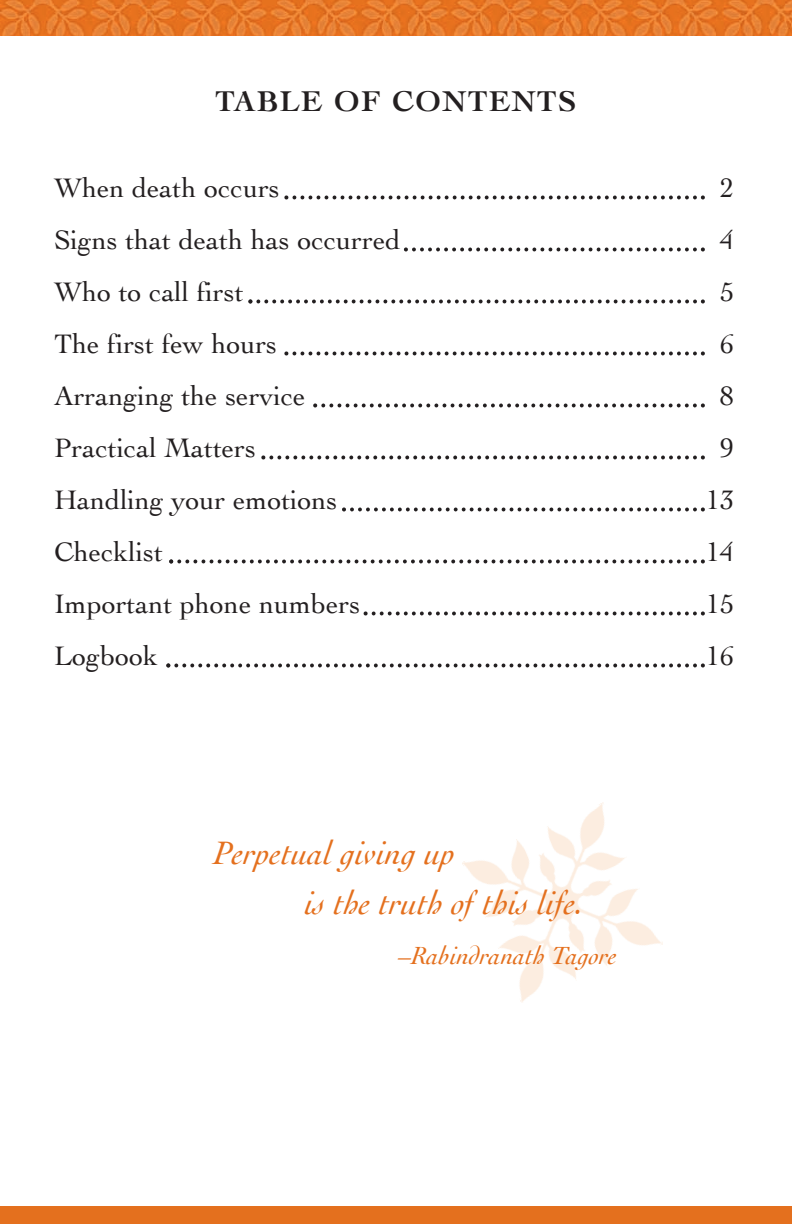
<style>
.page{position:relative;width:792px;height:1224px;background:#fff}
.page>*{position:absolute;margin:0;border:0;box-sizing:border-box;transform-origin:0 0}
.t1{font:italic 34px/50px "Cochin";color:#e4701e}
.t2{font:700 30px "Cochin";letter-spacing:.05em;color:#231f20}
.t3{font:28px "Cochin";color:#231f20}
.t4{font:italic 26px "Cochin";color:#e4701e}
</style>
<div class="page">
<img style="left:463px;top:803px;width:200px;height:199px">
<div style="left:0;top:1206px;width:792px;height:18px;background:#e4701e"></div>
<img style="left:1px;top:0;width:791px;height:36px">
<svg style="left:284px;top:195px;width:421px;height:4px"></svg>
<svg style="left:404px;top:247px;width:301px;height:4px"></svg>
<svg style="left:248px;top:299px;width:457px;height:4px"></svg>
<svg style="left:284px;top:351px;width:421px;height:4px"></svg>
<svg style="left:313px;top:403px;width:392px;height:4px"></svg>
<svg style="left:261px;top:455px;width:444px;height:4px"></svg>
<svg style="left:342px;top:507px;width:363px;height:4px"></svg>
<svg style="left:169px;top:559px;width:536px;height:4px"></svg>
<svg style="left:364px;top:611px;width:341px;height:4px"></svg>
<svg style="left:166px;top:663px;width:539px;height:4px"></svg>
<p class="t2" style="left:216px;top:84px;width:362px">TABLE OF CONTENTS</p>
<p class="t3" style="left:54px;top:172px;width:227px">When death occurs</p>
<p class="t3" style="left:720px;top:172px;width:15px">2</p>
<p class="t3" style="left:54px;top:224px;width:348px">signs that death has occurred</p>
<p class="t3" style="left:720px;top:224px;width:15px">4</p>
<p class="t3" style="left:54px;top:276px;width:191px">Who to call first</p>
<p class="t3" style="left:720px;top:276px;width:15px">5</p>
<p class="t3" style="left:54px;top:328px;width:225px">the first few hours</p>
<p class="t3" style="left:720px;top:328px;width:15px">6</p>
<p class="t3" style="left:54px;top:380px;width:253px">arranging the service</p>
<p class="t3" style="left:720px;top:380px;width:15px">8</p>
<p class="t3" style="left:54px;top:432px;width:204px">Practical Matters</p>
<p class="t3" style="left:720px;top:432px;width:15px">9</p>
<p class="t3" style="left:54px;top:484px;width:285px">handling your emotions</p>
<p class="t3" style="left:706px;top:484px;width:29px">13</p>
<p class="t3" style="left:54px;top:536px;width:110px">checklist</p>
<p class="t3" style="left:706px;top:536px;width:29px">14</p>
<p class="t3" style="left:54px;top:588px;width:308px">Important phone numbers</p>
<p class="t3" style="left:706px;top:588px;width:29px">15</p>
<p class="t3" style="left:54px;top:640px;width:106px">Logbook</p>
<p class="t3" style="left:706px;top:640px;width:29px">16</p>
<p class="t1" style="left:305px;top:828px;width:280px;text-indent:-91px">Perpetual giving up<br>is the truth of this life.</p>
<p class="t4" style="left:398px;top:941px;width:221px">–Rabindranath Tagore</p>
</div>
